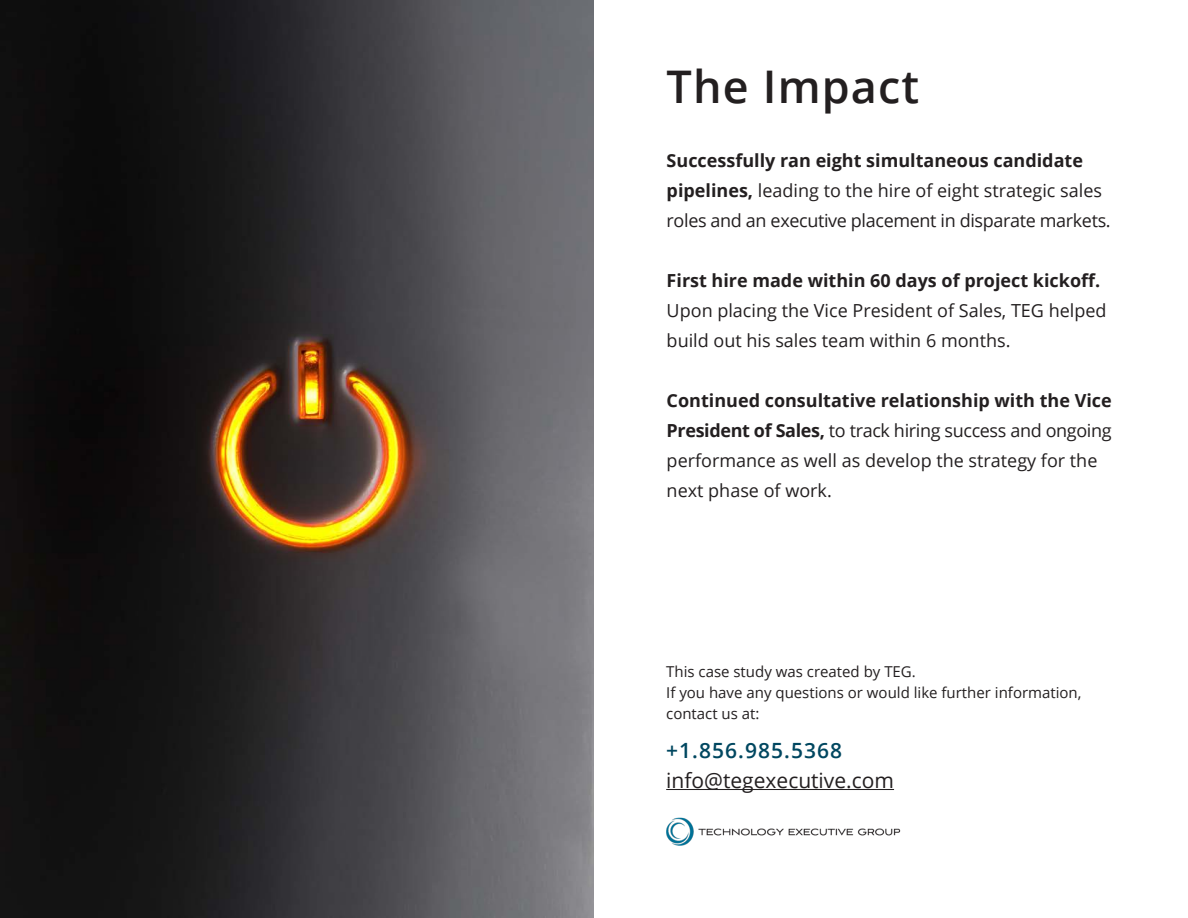
<style>
.page{position:relative;width:1188px;height:918px;background:#fff}
.page>*{position:absolute;margin:0;border:0;box-sizing:border-box;transform-origin:0 0}
.t1{font:600 45px "Open Sans";letter-spacing:.025em;color:#231f20}
.t2{font:21px "Open Sans";color:#231f20}
.t3{font:600 21px "Open Sans";letter-spacing:.05em;color:#004760}
.t4{font:18px/30px "Open Sans";color:#231f20}
.t5{font:18px/30px "Open Sans";letter-spacing:-.02em;color:#231f20}
.t6{font:15px/21px "Open Sans";color:#231f20}
.s1{font-weight:700}
</style>
<div class="page">
<img style="left:0;top:0;width:594px;height:918px">
<img style="left:666px;top:817px;width:235px;height:29px">
<hr style="left:666px;top:789px;width:228px;height:1px;background:#231f20">
<p class="t1" style="left:667px;top:56px;width:254px">The Impact</p>
<p class="t5" style="left:667px;top:145px;width:446px"><span class="s1">Successfully ran eight simultaneous candidate pipelines,</span> leading to the hire of eight strategic sales roles and an executive placement in disparate markets.</p>
<p class="t4" style="left:667px;top:265px;width:441px"><span class="s1">First hire made within 60 days of project kickoff.<br></span>Upon placing the Vice President of Sales, TEG helped build out his sales team within 6 months.</p>
<p class="t4" style="left:667px;top:385px;width:447px"><span class="s1">Continued consultative relationship with the Vice President of Sales,</span> to track hiring success and ongoing performance as well as develop the strategy for the next phase of work.</p>
<p class="t6" style="left:666px;top:661px;width:417px">This case study was created by TEG.<br>If you have any questions or would like further information, contact us at:</p>
<p class="t3" style="left:666px;top:736px;width:177px">+1.856.985.5368</p>
<p class="t2" style="left:666px;top:766px;width:229px">info@tegexecutive.com</p>
</div>
